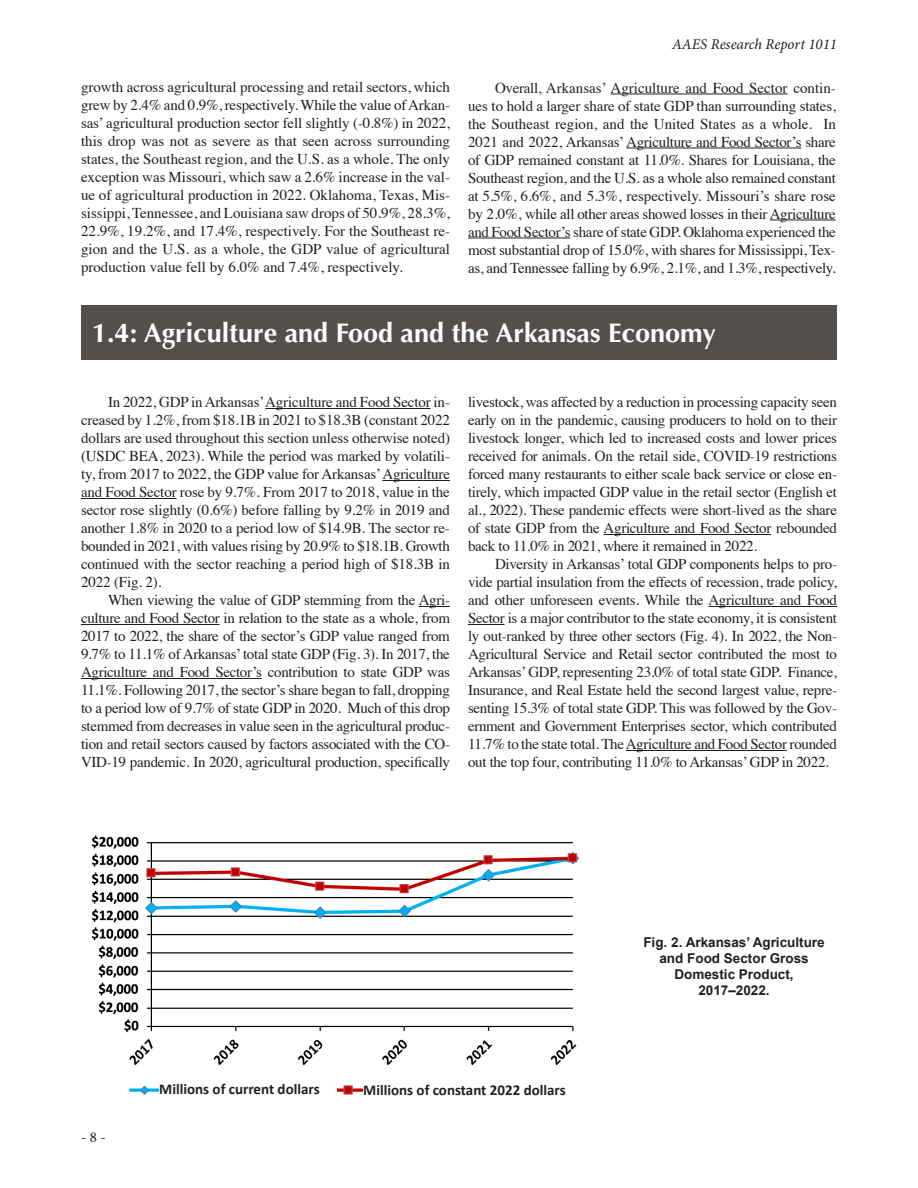
<style>
.page{position:relative;width:918px;height:1188px;background:#fff}
.page>*{position:absolute;margin:0;border:0;box-sizing:border-box;transform-origin:0 0}
.sub_section_header{font:700 27px "Optima";color:#fff}
._10pt_times_body_text{font:15px/18px "Times";letter-spacing:-.02em;color:#231f20;text-align:justify}
.t1{font:700 15px "Calibri";color:#231f20}
.t2{font:italic 15px "Minion Pro";letter-spacing:-.005em;color:#231f20}
.t3{font:15px "Minion Pro";color:#231f20}
.figure_caption_arial{font:700 13.5px/16.2px "Arial";color:#231f20;text-align:center}
</style>
<div class="page">
<hr style="left:611px;top:94px;width:177px;height:1px;background:#231f20">
<hr style="left:626px;top:148px;width:175px;height:1px;background:#231f20">
<hr style="left:770px;top:220px;width:66px;height:1px;background:#231f20">
<hr style="left:468px;top:238px;width:102px;height:1px;background:#231f20">
<hr style="left:265px;top:408px;width:166px;height:1px;background:#231f20">
<hr style="left:382px;top:480px;width:68px;height:1px;background:#231f20">
<hr style="left:81px;top:498px;width:96px;height:1px;background:#231f20">
<hr style="left:419px;top:606px;width:31px;height:1px;background:#231f20">
<hr style="left:81px;top:624px;width:139px;height:1px;background:#231f20">
<hr style="left:81px;top:678px;width:181px;height:1px;background:#231f20">
<div style="left:81px;top:305px;width:756px;height:55px;background:#544f4d"></div>
<hr style="left:604px;top:534px;width:167px;height:1px;background:#231f20">
<hr style="left:708px;top:606px;width:129px;height:1px;background:#231f20">
<hr style="left:468px;top:624px;width:37px;height:1px;background:#231f20">
<hr style="left:626px;top:750px;width:161px;height:1px;background:#231f20">
<img style="left:92px;top:835px;width:488px;height:260px">
<div style="left:159px;top:1083px;width:178px;height:25px;background:#fff"></div>
<div style="left:363px;top:1083px;width:219px;height:25px;background:#fff"></div>
<p class="_10pt_times_body_text" style="left:81px;top:76px;width:371px">growth across agricultural processing and retail sectors, which grew by 2.4% and 0.9%, respectively. While the value of Arkan&shy;sas’ agricultural production sector fell slightly (-0.8%) in 2022, this drop was not as severe as that seen across surrounding states, the Southeast region, and the U.S. as a whole. The only exception was Missouri, which saw a 2.6% increase in the val&shy;ue of agricultural production in 2022. Oklahoma, Texas, Mis&shy;sissippi, Tennessee, and Louisiana saw drops of 50.9%, 28.3%, 22.9%, 19.2%, and 17.4%, respectively. For the Southeast re&shy;gion and the U.S. as a whole, the GDP value of agricultural production value fell by 6.0% and 7.4%, respectively.</p>
<p class="t2" style="left:672px;top:34px;width:166px">AAES Research Report 1011</p>
<p class="_10pt_times_body_text" style="left:468px;top:78px;width:369px;text-indent:27px">Overall, Arkansas’ Agriculture and Food Sector contin&shy;ues to hold a larger share of state GDP than surrounding states, the Southeast region, and the United States as a whole. In 2021 and 2022, Arkansas’ Agriculture and Food Sector’s share of GDP remained constant at 11.0%. Shares for Louisiana, the Southeast region, and the U.S. as a whole also remained constant at 5.5%, 6.6%, and 5.3%, respectively. Missouri’s share rose by 2.0%, while all other areas showed losses in their Agriculture and Food Sector’s share of state GDP. Oklahoma experienced the most substantial drop of 15.0%, with shares for Mississippi, Tex&shy;as, and Tennessee falling by 6.9%, 2.1%, and 1.3%, respectively.</p>
<h4 class="sub_section_header" style="left:92px;top:318px;width:625px">1.4: Agriculture and Food and the Arkansas Economy</h4>
<p class="_10pt_times_body_text" style="left:81px;top:392px;width:371px;text-indent:27px">In 2022, GDP in Arkansas’ Agriculture and Food Sector in&shy;creased by 1.2%, from $18.1B in 2021 to $18.3B (constant 2022 dollars are used throughout this section unless otherwise noted) (USDC BEA, 2023). While the period was marked by volatili&shy;ty, from 2017 to 2022, the GDP value for Arkansas’ Agriculture and Food Sector rose by 9.7%. From 2017 to 2018, value in the sector rose slightly (0.6%) before falling by 9.2% in 2019 and another 1.8% in 2020 to a period low of $14.9B. The sector re&shy;bounded in 2021, with values rising by 20.9% to $18.1B. Growth continued with the sector reaching a period high of $18.3B in 2022 (Fig. 2).</p>
<p class="_10pt_times_body_text" style="left:81px;top:590px;width:371px;text-indent:27px">When viewing the value of GDP stemming from the Agri&shy;culture and Food Sector in relation to the state as a whole, from 2017 to 2022, the share of the sector’s GDP value ranged from 9.7% to 11.1% of Arkansas’ total state GDP (Fig. 3). In 2017, the Agriculture and Food Sector’s contribution to state GDP was 11.1%. Following 2017, the sector’s share began to fall, dropping to a period low of 9.7% of state GDP in 2020. Much of this drop stemmed from decreases in value seen in the agricultural produc&shy;tion and retail sectors caused by factors associated with the CO-VID-19 pandemic. In 2020, agricultural production, specifically</p>
<p class="_10pt_times_body_text" style="left:468px;top:392px;width:371px">livestock, was affected by a reduction in processing capacity seen early on in the pandemic, causing producers to hold on to their livestock longer, which led to increased costs and lower prices received for animals. On the retail side, COVID-19 restrictions forced many restaurants to either scale back service or close en&shy;tirely, which impacted GDP value in the retail sector (English et al., 2022). These pandemic effects were short-lived as the share of state GDP from the Agriculture and Food Sector rebounded back to 11.0% in 2021, where it remained in 2022.</p>
<p class="_10pt_times_body_text" style="left:468px;top:554px;width:371px;text-indent:27px">Diversity in Arkansas’ total GDP components helps to pro&shy;vide partial insulation from the effects of recession, trade policy, and other unforeseen events. While the Agriculture and Food Sector is a major contributor to the state economy, it is consistent ly out-ranked by three other sectors (Fig. 4). In 2022, the Non-Agricultural Service and Retail sector contributed the most to Arkansas’ GDP, representing 23.0% of total state GDP. Finance, Insurance, and Real Estate held the second largest value, repre&shy;senting 15.3% of total state GDP. This was followed by the Gov&shy;ernment and Government Enterprises sector, which contributed 11.7% to the state total. The Agriculture and Food Sector rounded out the top four, contributing 11.0% to Arkansas’ GDP in 2022.</p>
<p class="figure_caption_arial" style="left:643px;top:934px;width:183px">Fig. 2. Arkansas’ Agriculture and Food Sector Gross</p>
<p class="figure_caption_arial" style="left:674px;top:967px;width:121px">Domestic Product,<br>2017–2022.</p>
<p class="t3" style="left:81px;top:1127px;width:26px">- 8 -</p>
<p class="t1" style="left:159px;top:1078px;width:162px">Millions of current dollars</p>
<p class="t1" style="left:363px;top:1079px;width:204px">Millions of constant 2022 dollars</p>
</div>
